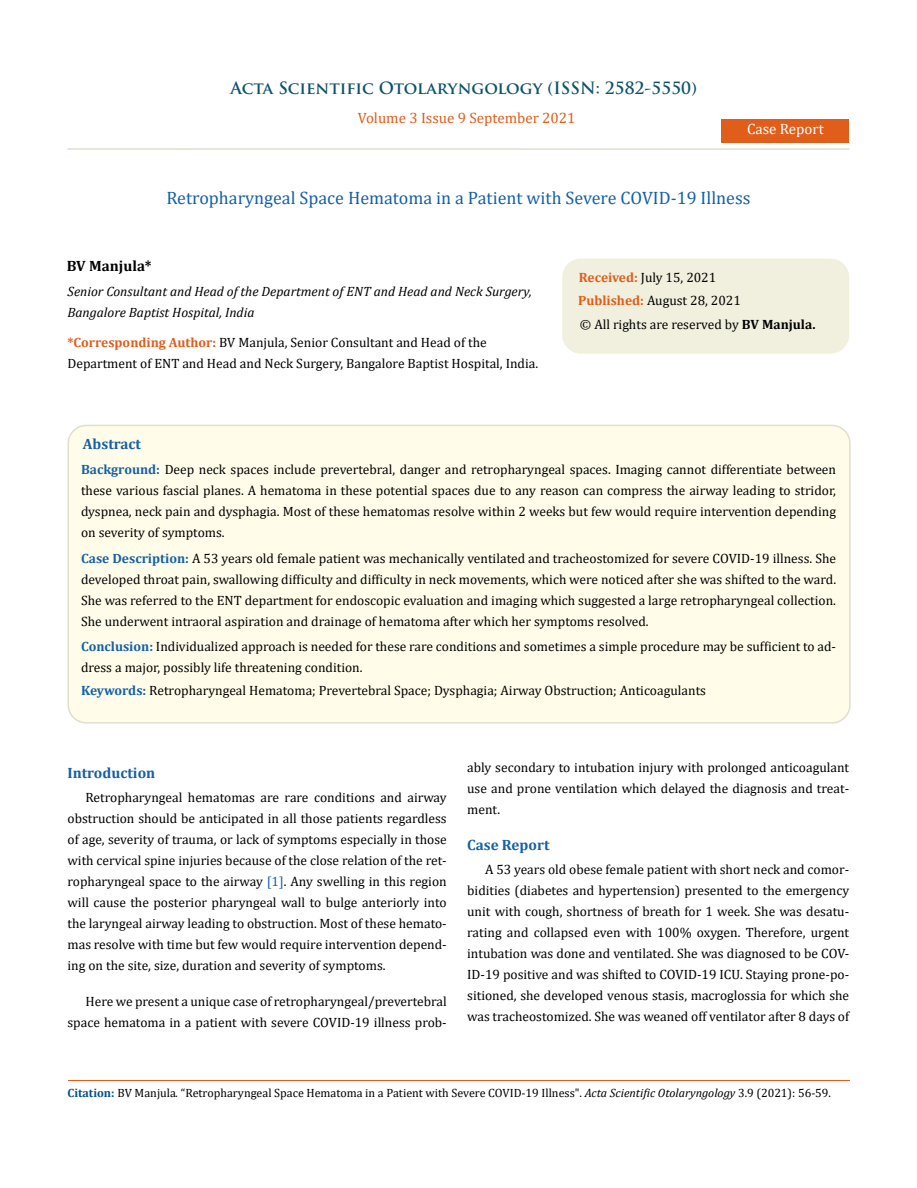
<style>
.page{position:relative;width:917px;height:1188px;background:#fff}
.page>*{position:absolute;margin:0;border:0;box-sizing:border-box;transform-origin:0 0}
.t1{font:18px "Cambria";color:#1560a6}
.t2{font:700 16.5px "Trajan Pro";color:#0e546a}
.t3{font:700 15px "Cambria";color:#1560a6}
.t4{font:15px "Cambria";color:#e05d1a}
.t5{font:700 15px "Cambria";color:#000}
.t6{font:15px "Cambria";color:#fff}
.t7{font:13.5px/21px "Cambria";color:#000;text-align:justify}
.t8{font:italic 13.5px/21px "Cambria";color:#000}
.t9{font:12px "Cambria";color:#000}
.s1{font-weight:700;color:#e05d1a}
.s2{font-weight:700}
.s3{font-weight:700;color:#1560a6}
.s4{color:#1560a6}
.s5{font-weight:700;color:#035089}
.s6{font-style:italic}
</style>
<div class="page">
<div style="left:721px;top:119px;width:128px;height:23px;background:#e05d1a"></div>
<div style="left:563px;top:259px;width:285px;height:94px;background:#f1f0de;border-radius:18px"></div>
<div style="left:562px;top:259px;width:287px;height:95px;border:2px solid #f1f0de;border-radius:18px"></div>
<div style="left:68px;top:425px;width:781px;height:298px;background:#fffde9;border-radius:18px"></div>
<div style="left:67px;top:425px;width:783px;height:299px;border:2px solid #e0dfcd;border-radius:18px"></div>
<hr style="left:68px;top:1081px;width:781px;height:1px;background:#e05d1a">
<hr style="left:67px;top:148px;width:782px;height:2px;background:#e0dfcd">
<p class="t2" style="left:230px;top:77px;width:468px">Acta Scientific Otolaryngology (ISSN: 2582-5550)</p>
<p class="t4" style="left:358px;top:109px;width:219px">Volume 3 Issue 9 September 2021</p>
<p class="t6" style="left:747px;top:120px;width:78px">Case Report</p>
<h1 class="t1" style="left:166px;top:187px;width:585px">Retropharyngeal Space Hematoma in a Patient with Severe COVID-19 Illness</h1>
<p class="t5" style="left:67px;top:255px;width:86px">BV Manjula*</p>
<p class="t8" style="left:67px;top:281px;width:466px">Senior Consultant and Head of the Department of ENT and Head and Neck Surgery,<br>Bangalore Baptist Hospital, India</p>
<p class="t7" style="left:67px;top:331px;width:472px"><span class="s1">*Corresponding Author:</span> BV Manjula, Senior Consultant and Head of the<br>Department of ENT and Head and Neck Surgery, Bangalore Baptist Hospital, India.</p>
<p class="t7" style="left:578px;top:266px;width:239px;line-height:23.1px;text-align:left"><span class="s1">Received:</span> July 15, 2021<br><span class="s1">Published:</span> August 28, 2021<br>© All rights are reserved by <span class="s2">BV Manjula.</span></p>
<p class="t3" style="left:83px;top:433px;width:60px">Abstract</p>
<p class="t7" style="left:81px;top:459px;width:756px"><span class="s3">Background:</span> Deep neck spaces include prevertebral, danger and retropharyngeal spaces. Imaging cannot differentiate between these various fascial planes. A hematoma in these potential spaces due to any reason can compress the airway leading to stridor, dyspnea, neck pain and dysphagia. Most of these hematomas resolve within 2 weeks but few would require intervention depending on severity of symptoms.</p>
<p class="t7" style="left:81px;top:548px;width:756px"><span class="s3">Case Description:</span> A 53 years old female patient was mechanically ventilated and tracheostomized for severe COVID-19 illness. She developed throat pain, swallowing difficulty and difficulty in neck movements, which were noticed after she was shifted to the ward.<br>She was referred to the ENT department for endoscopic evaluation and imaging which suggested a large retropharyngeal collection.<br>She underwent intraoral aspiration and drainage of hematoma after which her symptoms resolved.</p>
<p class="t7" style="left:81px;top:636px;width:756px"><span class="s3">Conclusion:</span> Individualized approach is needed for these rare conditions and sometimes a simple procedure may be sufficient to ad&shy;dress a major, possibly life threatening condition.</p>
<p class="t7" style="left:81px;top:680px;width:626px"><span class="s3">Keywords:</span> Retropharyngeal Hematoma; Prevertebral Space; Dysphagia; Airway Obstruction; Anticoagulants</p>
<p class="t3" style="left:67px;top:762px;width:89px">Introduction</p>
<p class="t7" style="left:67px;top:787px;width:381px;text-indent:18px">Retropharyngeal hematomas are rare conditions and airway obstruction should be anticipated in all those patients regardless of age, severity of trauma, or lack of symptoms especially in those with cervical spine injuries because of the close relation of the ret&shy;ropharyngeal space to the airway <span class="s4">[1]</span>. Any swelling in this region will cause the posterior pharyngeal wall to bulge anteriorly into the laryngeal airway leading to obstruction. Most of these hemato&shy;mas resolve with time but few would require intervention depend&shy;ing on the site, size, duration and severity of symptoms.</p>
<p class="t7" style="left:67px;top:991px;width:381px;text-align:right">Here we present a unique case of retropharyngeal/prevertebral space hematoma in a patient with severe COVID-19 illness prob-</p>
<p class="t7" style="left:467px;top:757px;width:383px">ably secondary to intubation injury with prolonged anticoagulant use and prone ventilation which delayed the diagnosis and treat&shy;ment.</p>
<p class="t3" style="left:467px;top:834px;width:84px">Case Report</p>
<p class="t7" style="left:467px;top:859px;width:383px;text-indent:18px">A 53 years old obese female patient with short neck and comor&shy;bidities (diabetes and hypertension) presented to the emergency unit with cough, shortness of breath for 1 week. She was desatu&shy;rating and collapsed even with 100% oxygen. Therefore, urgent intubation was done and ventilated. She was diagnosed to be COV-ID-19 positive and was shifted to COVID-19 ICU. Staying prone-po&shy;sitioned, she developed venous stasis, macroglossia for which she was tracheostomized. She was weaned off ventilator after 8 days of</p>
<p class="t9" style="left:68px;top:1086px;width:765px"><span class="s5">Citation:</span> BV Manjula<span class="s6">.</span> “Retropharyngeal Space Hematoma in a Patient with Severe COVID-19 Illness". <span class="s6">Acta Scientific Otolaryngology</span> 3.9 (2021): 56-59.</p>
</div>
